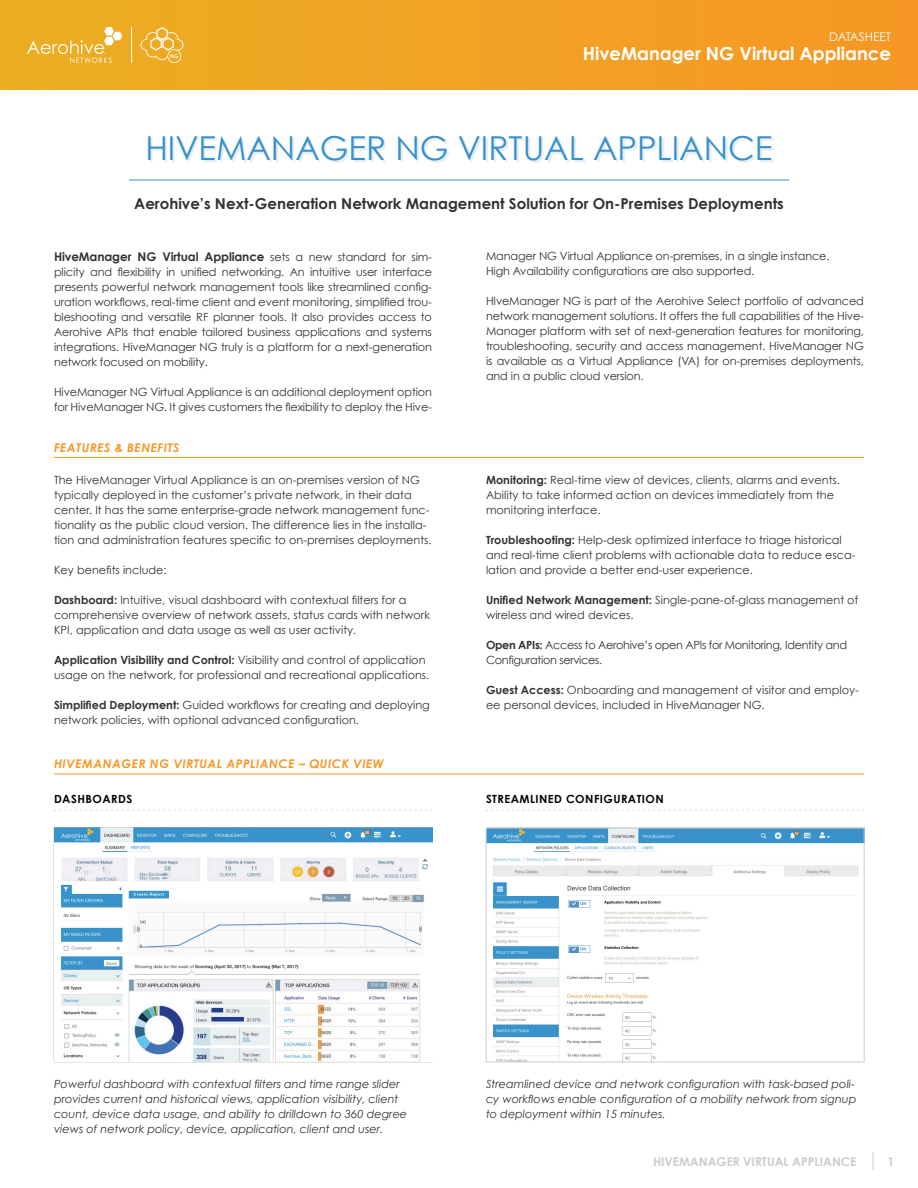
<style>
.page{position:relative;width:918px;height:1188px;background:#fff}
.page>*{position:absolute;margin:0;border:0;box-sizing:border-box;transform-origin:0 0}
.t1{font:33px "Century Gothic";color:#3592cf}
.t2{font:700 18px "Century Gothic";color:#fff}
.t3{font:700 15px "Century Gothic";color:#323332}
.t4{font:italic 700 12px "Century Gothic";letter-spacing:.04em;color:#f79725}
.t5{font:700 12px "Century Gothic";letter-spacing:-.01em;color:#323332}
.t6{font:700 12px "Century Gothic";color:#ceccca}
.t7{font:12px "Century Gothic";color:#fff}
.t8{font:11.25px/15px "Century Gothic";color:#323332}
.t9{font:italic 11.25px/15px "Century Gothic";color:#323332}
.t10{font:11.25px/15px "Century Gothic";letter-spacing:-.03em;color:#323332}
.t11{font:700 11.25px "Century Gothic";letter-spacing:.04em;color:#040503}
.s1{font-weight:400;font-size:11.25px}
.s2{font-weight:700}
</style>
<div class="page">
<div style="left:0;top:0;width:918px;height:90px;background:#f1a224"></div>
<svg style="left:27px;top:27px;width:95px;height:36px"></svg>
<svg style="left:873px;top:1152px;width:1px;height:18px"></svg>
<img style="left:54px;top:827px;width:378px;height:234px">
<img style="left:486px;top:827px;width:378px;height:233px">
<hr style="left:54px;top:457px;width:810px;height:1px;background:#f79725">
<div style="left:150px;top:138px;width:624px;height:24px;background:#ccc;opacity:.36"></div>
<hr style="left:129px;top:180px;width:660px;height:1px;background:#3592cf">
<hr style="left:54px;top:774px;width:810px;height:1px;background:#f79725">
<div style="left:486px;top:828px;width:379px;height:234px;border:1px solid #ceccca"></div>
<svg style="left:54px;top:810px;width:378px;height:1px"></svg>
<svg style="left:486px;top:810px;width:378px;height:1px"></svg>
<svg style="left:141px;top:27px;width:42px;height:36px"></svg>
<hr style="left:131px;top:27px;width:1px;height:36px;background:#fff">
<p class="t7" style="left:829px;top:29px;width:63px">DATASHEET</p>
<p class="t2" style="left:583px;top:43px;width:310px">HiveManager NG Virtual Appliance</p>
<p class="t1" style="left:145px;top:128px;width:629px">HIVEMANAGER NG VIRTUAL APPLIANCE</p>
<p class="t3" style="left:134px;top:194px;width:651px">Aerohive’s Next-Generation Network Management Solution for On-Premises Deployments</p>
<p class="t5" style="left:54px;top:249px;width:379px">HiveManager NG Virtual Appliance <span class="s1">sets a new standard for sim-</span></p>
<p class="t8" style="left:54px;top:264px;width:380px;text-align:justify">plicity and flexibility in unified networking. An intuitive user interface presents powerful network management tools like streamlined config&shy;uration workflows, real-time client and event monitoring, simplified trou&shy;bleshooting and versatile RF planner tools. It also provides access to Aerohive APIs that enable tailored business applications and systems integrations. HiveManager NG truly is a platform for a next-generation network focused on mobility.</p>
<p class="t8" style="left:54px;top:384px;width:379px">HiveManager NG Virtual Appliance is an additional deployment option for HiveManager NG. It gives customers the flexibility to deploy the Hive-</p>
<p class="t4" style="left:54px;top:439px;width:127px">FEATURES &amp; BENEFITS</p>
<p class="t8" style="left:54px;top:472px;width:379px">The HiveManager Virtual Appliance is an on-premises version of NG typically deployed in the customer’s private network, in their data center. It has the same enterprise-grade network management func&shy;tionality as the public cloud version. The difference lies in the installa&shy;tion and administration features specific to on-premises deployments.</p>
<p class="t8" style="left:54px;top:562px;width:114px">Key benefits include:</p>
<p class="t8" style="left:54px;top:592px;width:377px"><span class="s2">Dashboard:</span> Intuitive, visual dashboard with contextual filters for a comprehensive overview of network assets, status cards with network<br>KPI, application and data usage as well as user activity.</p>
<p class="t8" style="left:54px;top:652px;width:377px"><span class="s2">Application Visibility and Control:</span> Visibility and control of application usage on the network, for professional and recreational applications.</p>
<p class="t8" style="left:54px;top:697px;width:377px"><span class="s2">Simplified Deployment:</span> Guided workflows for creating and deploying network policies, with optional advanced configuration.</p>
<p class="t4" style="left:54px;top:756px;width:331px">HIVEMANAGER NG VIRTUAL APPLIANCE – QUICK VIEW</p>
<p class="t11" style="left:54px;top:792px;width:80px">DASHBOARDS</p>
<p class="t8" style="left:486px;top:249px;width:345px">Manager NG Virtual Appliance on-premises, in a single instance.</p>
<p class="t8" style="left:486px;top:264px;width:270px">High Availability configurations are also supported.</p>
<p class="t8" style="left:486px;top:294px;width:380px;text-align:justify">HIveManager NG is part of the Aerohive Select portfolio of advanced network management solutions. It offers the full capabilities of the Hive-Manager platform with set of next-generation features for monitoring, troubleshooting, security and access management. HiveManager NG is available as a Virtual Appliance (VA) for on-premises deployments, and in a public cloud version.</p>
<p class="t8" style="left:486px;top:472px;width:356px"><span class="s2">Monitoring:</span> Real-time view of devices, clients, alarms and events.<br>Ability to take informed action on devices immediately from the monitoring interface.</p>
<p class="t8" style="left:486px;top:532px;width:371px"><span class="s2">Troubleshooting:</span> Help-desk optimized interface to triage historical and real-time client problems with actionable data to reduce esca&shy;lation and provide a better end-user experience.</p>
<p class="t8" style="left:486px;top:592px;width:374px"><span class="s2">Unified Network Management:</span> Single-pane-of-glass management of wireless and wired devices.</p>
<p class="t10" style="left:486px;top:637px;width:363px"><span class="s2">Open APIs:</span> Access to Aerohive’s open APIs for Monitoring, Identity and<br>Configuration services.</p>
<p class="t8" style="left:486px;top:682px;width:374px"><span class="s2">Guest Access:</span> Onboarding and management of visitor and employ&shy;ee personal devices, included in HiveManager NG.</p>
<p class="t11" style="left:486px;top:792px;width:179px">STREAMLINED CONFIGURATION</p>
<p class="t9" style="left:54px;top:1077px;width:347px">Powerful dashboard with contextual filters and time range slider provides current and historical views, application visibility, client</p>
<p class="t9" style="left:54px;top:1107px;width:355px">count, device data usage, and ability to drilldown to 360 degree views of network policy, device, application, client and user.</p>
<p class="t9" style="left:486px;top:1077px;width:372px">Streamlined device and network configuration with task-based poli&shy;cy workflows enable configuration of a mobility network from signup</p>
<p class="t9" style="left:486px;top:1107px;width:181px">to deployment within 15 minutes.</p>
<p class="t6" style="left:653px;top:1154px;width:205px">HIVEMANAGER VIRTUAL APPLIANCE</p>
<p class="t6" style="left:888px;top:1154px;width:8px">1</p>
</div>
